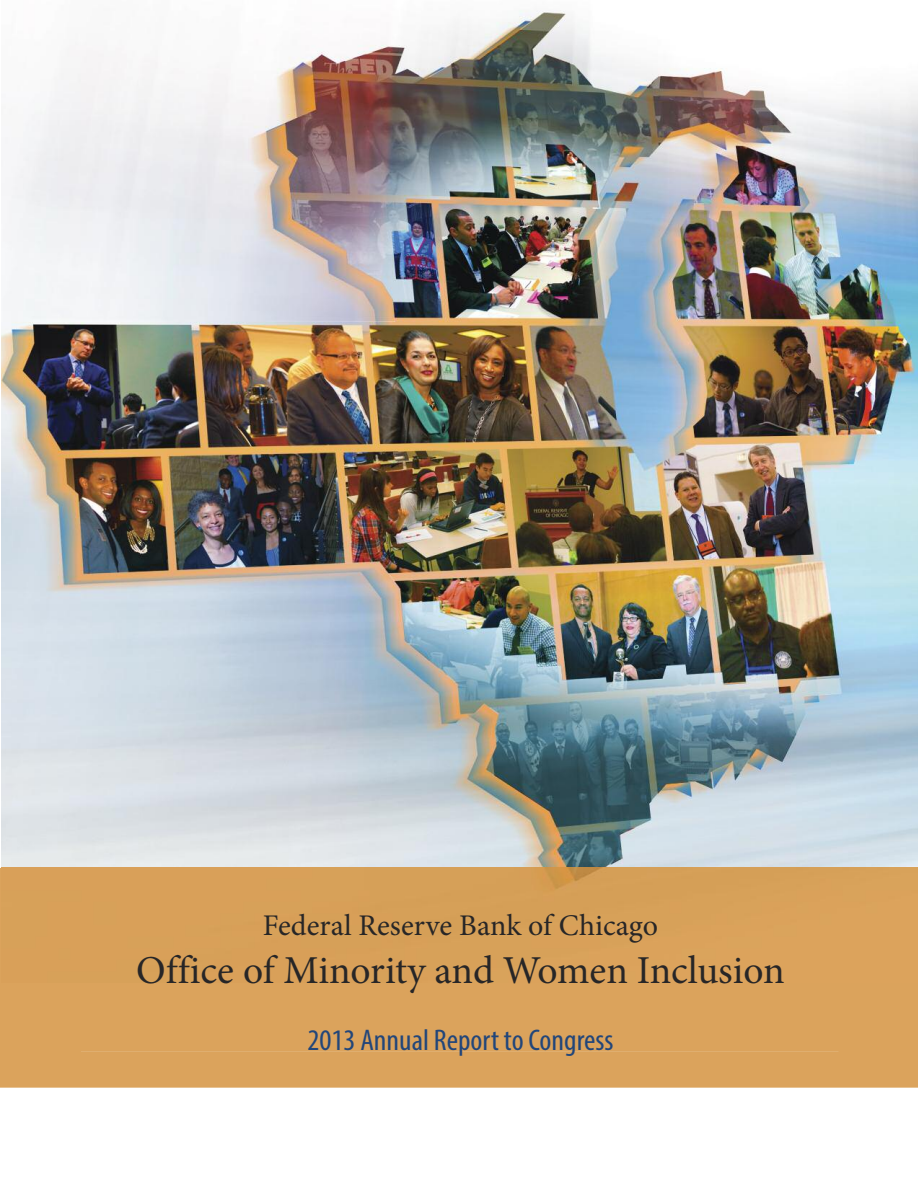
<style>
.page{position:relative;width:918px;height:1188px;background:#fff}
.page>*{position:absolute;margin:0;border:0;box-sizing:border-box;transform-origin:0 0}
.t1{font:39.6px "Minion Pro";letter-spacing:-.005em;color:#272627}
.t2{font:30px "Minion Pro";color:#272627}
.t3{font:condensed 30px "Myriad Pro";color:#22467a;scale:1.04 1}
</style>
<div class="page">
<img style="left:2px;top:10px;width:916px;height:858px">
<div style="left:0;top:868px;width:918px;height:220px;background:#dba35c"></div>
<div style="left:2px;top:868px;width:916px;height:114px;background:#d8a059"></div>
<hr style="left:81px;top:1050px;width:757px;height:1px;background:#dba35c">
<p class="t2" style="left:263px;top:914px;width:397px">Federal Reserve Bank of Chicago</p>
<p class="t1" style="left:136px;top:956px;width:650px">Office of Minority and Women Inclusion</p>
<p class="t3" style="left:307px;top:1029px;width:296px">2013 Annual Report to Congress</p>
</div>
